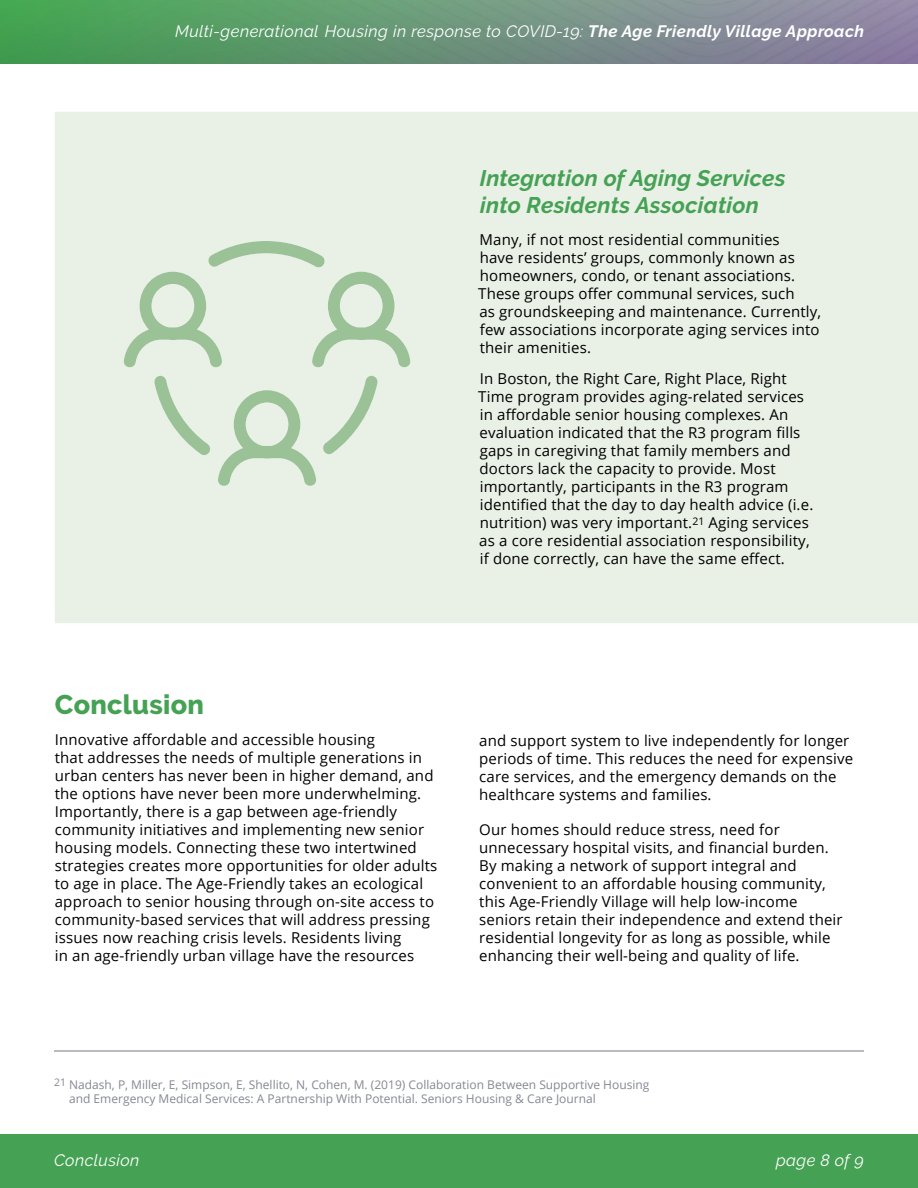
<style>
.page{position:relative;width:918px;height:1188px;background:#fff}
.page>*{position:absolute;margin:0;border:0;box-sizing:border-box;transform-origin:0 0}
.t1{font:800 27px "Raleway";letter-spacing:.01em;color:#45a154}
.t2{font:italic 700 22.5px/27px "Raleway";letter-spacing:.01em;color:#45a154}
.t3{font:italic 16.5px "Raleway";letter-spacing:.025em;color:#fff}
.t4{font:15px/18px "Open Sans";letter-spacing:.01em;color:#000}
.t5{font:12px/14.4px "Open Sans";color:#858894}
.s1{font-weight:700}
</style>
<div class="page">
<img style="left:0;top:0;width:918px;height:64px">
<div style="left:0;top:1135px;width:918px;height:53px;background:#45a154"></div>
<div style="left:55px;top:112px;width:863px;height:511px;background:#e9f0e6"></div>
<hr style="left:54px;top:1050px;width:810px;height:2px;background:#babac0">
<svg style="left:322px;top:376px;width:56px;height:78px;background:#d5e4d2"></svg>
<svg style="left:154px;top:376px;width:57px;height:79px;background:#d5e4d2"></svg>
<svg style="left:218px;top:390px;width:98px;height:96px;background:#cee0cb"></svg>
<svg style="left:124px;top:241px;width:286px;height:126px;background:#d8e6d4"></svg>
<p class="t3" style="left:175px;top:22px;width:690px">Multi-generational Housing in response to COVID-19: <span class="s1">The Age Friendly Village Approach</span></p>
<h2 class="t2" style="left:480px;top:165px;width:307px">Integration of Aging Services into Residents Association</h2>
<p class="t4" style="left:478px;top:230px;width:344px">Many, if not most residential communities<br>have residents’ groups, commonly known as homeowners, condo, or tenant associations.<br>These groups offer communal services, such<br>as groundskeeping and maintenance. Currently, few associations incorporate aging services into their amenities.</p>
<p class="t4" style="left:478px;top:370px;width:337px">In Boston, the Right Care, Right Place, Right Time program provides aging-related services in affordable senior housing complexes. An evaluation indicated that the R3 program fills gaps in caregiving that family members and doctors lack the capacity to provide. Most importantly, participants in the R3 program identified that the day to day health advice (i.e. nutrition) was very important.<sup>21</sup> Aging services as a core residential association responsibility, if done correctly, can have the same effect.</p>
<h1 class="t1" style="left:55px;top:689px;width:151px">Conclusion</h1>
<p class="t4" style="left:55px;top:730px;width:384px">Innovative affordable and accessible housing<br>that addresses the needs of multiple generations in urban centers has never been in higher demand, and the options have never been more underwhelming.<br>Importantly, there is a gap between age-friendly community initiatives and implementing new senior housing models. Connecting these two intertwined strategies creates more opportunities for older adults to age in place. The Age-Friendly takes an ecological approach to senior housing through on-site access to community-based services that will address pressing issues now reaching crisis levels. Residents living<br>in an age-friendly urban village have the resources</p>
<p class="t4" style="left:479px;top:731px;width:375px">and support system to live independently for longer periods of time. This reduces the need for expensive care services, and the emergency demands on the healthcare systems and families.</p>
<p class="t4" style="left:479px;top:821px;width:365px">Our homes should reduce stress, need for unnecessary hospital visits, and financial burden.<br>By making a network of support integral and convenient to an affordable housing community, this Age-Friendly Village will help low-income seniors retain their independence and extend their residential longevity for as long as possible, while enhancing their well-being and quality of life.</p>
<p class="t5" style="left:69px;top:1077px;width:582px;text-indent:-15px"><sup>21</sup> Nadash, P, Miller, E, Simpson, E, Shellito, N, Cohen, M. (2019) Collaboration Between Supportive Housing and Emergency Medical Services: A Partnership With Potential. Seniors Housing &amp; Care Journal</p>
<p class="t3" style="left:54px;top:1150px;width:87px">Conclusion</p>
<p class="t3" style="left:776px;top:1150px;width:89px">page 8 of 9</p>
</div>
